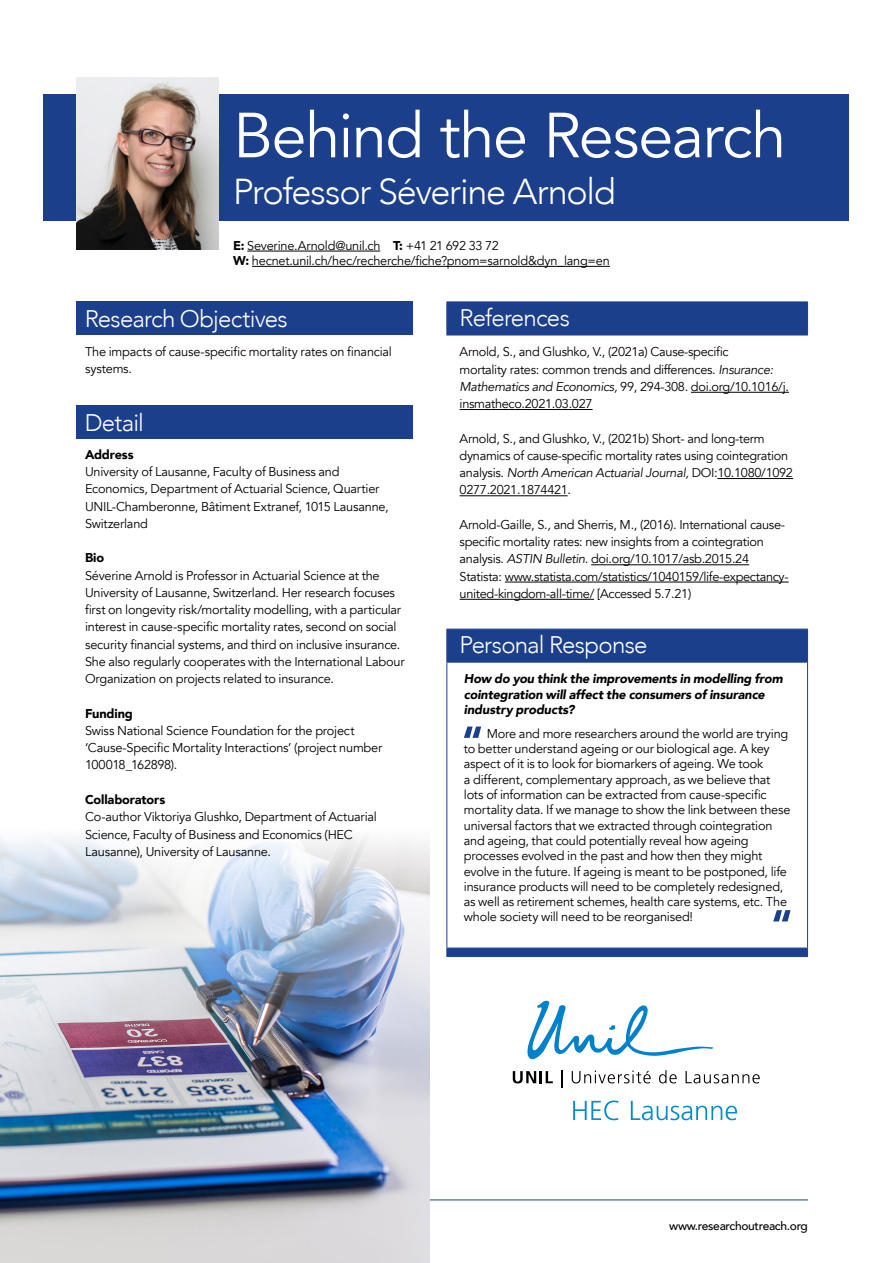
<style>
.page{position:relative;width:893px;height:1263px;background:#fff}
.page>*{position:absolute;margin:0;border:0;box-sizing:border-box;transform-origin:0 0}
.t1{font:63px "Avenir";letter-spacing:-.02em;color:#fff}
.t2{font:300 36px "Avenir";letter-spacing:-.035em;color:#fff}
.t3{font:300 24px "Avenir";letter-spacing:-.03em;color:#fff}
.t4{font:12.75px/17.2px "Avenir";letter-spacing:-.02em;color:#000}
.t5{font:italic 900 12.75px/15.3px "Avenir";letter-spacing:-.01em;color:#000}
.t6{font:900 12.75px "Avenir";letter-spacing:-.01em;color:#000}
.t7{font:500 12px "Avenir";letter-spacing:-.025em;color:#000}
.s1{font-weight:900}
.s2{font-style:italic}
</style>
<div class="page">
<hr style="left:85px;top:1199px;width:723px;height:1px;background:#1c3f8b">
<div style="left:44px;top:94px;width:805px;height:127px;background:#1c3f8b"></div>
<img style="left:0;top:838px;width:429px;height:425px">
<img style="left:76px;top:77px;width:142px;height:173px">
<hr style="left:247px;top:251px;width:133px;height:1px;background:#000">
<hr style="left:252px;top:266px;width:358px;height:1px;background:#000">
<div style="left:447px;top:303px;width:360px;height:653px;background:#1c3f8b"></div>
<svg style="left:447px;top:336px;width:360px;height:612px"></svg>
<hr style="left:446px;top:302px;width:1px;height:33px;background:#1c3f8b">
<hr style="left:446px;top:302px;width:362px;height:1px;background:#1c3f8b">
<hr style="left:807px;top:302px;width:1px;height:33px;background:#1c3f8b">
<hr style="left:446px;top:335px;width:362px;height:1px;background:#1c3f8b">
<hr style="left:446px;top:629px;width:1px;height:33px;background:#1c3f8b">
<hr style="left:446px;top:629px;width:362px;height:1px;background:#1c3f8b">
<hr style="left:807px;top:629px;width:1px;height:33px;background:#1c3f8b">
<hr style="left:446px;top:662px;width:1px;height:286px;background:#1c3f8b">
<hr style="left:446px;top:662px;width:362px;height:1px;background:#1c3f8b">
<hr style="left:807px;top:662px;width:1px;height:286px;background:#1c3f8b">
<hr style="left:446px;top:948px;width:362px;height:1px;background:#1c3f8b">
<hr style="left:446px;top:956px;width:362px;height:1px;background:#1c3f8b">
<hr style="left:691px;top:392px;width:98px;height:1px;background:#000">
<hr style="left:460px;top:409px;width:133px;height:1px;background:#000">
<hr style="left:717px;top:478px;width:76px;height:1px;background:#000">
<hr style="left:460px;top:495px;width:108px;height:1px;background:#000">
<hr style="left:591px;top:564px;width:158px;height:1px;background:#000">
<hr style="left:505px;top:582px;width:284px;height:1px;background:#000">
<hr style="left:460px;top:599px;width:134px;height:1px;background:#000">
<svg style="left:464px;top:726px;width:17px;height:12px"></svg>
<svg style="left:773px;top:910px;width:17px;height:11px"></svg>
<div style="left:76px;top:405px;width:336px;height:33px;background:#1c3f8b"></div>
<div style="left:76px;top:302px;width:336px;height:33px;background:#1c3f8b"></div>
<svg style="left:573px;top:1100px;width:45px;height:20px"></svg>
<svg style="left:631px;top:1101px;width:106px;height:19px"></svg>
<svg style="left:527px;top:1001px;width:187px;height:59px"></svg>
<svg style="left:513px;top:1071px;width:40px;height:12px"></svg>
<svg style="left:561px;top:1070px;width:1px;height:17px"></svg>
<svg style="left:572px;top:1070px;width:79px;height:13px"></svg>
<svg style="left:659px;top:1070px;width:18px;height:13px"></svg>
<svg style="left:686px;top:1071px;width:74px;height:12px"></svg>
<h1 class="t1" style="left:233px;top:98px;width:555px">Behind the Research</h1>
<h2 class="t2" style="left:233px;top:170px;width:384px">Professor Séverine Arnold</h2>
<p class="t4" style="left:233px;top:238px;width:378px;line-height:15.3px"><span class="s1">E:</span> Severine.Arnold@unil.ch <span class="s1">T:</span> +41 21 692 33 72<br><span class="s1">W:</span> hecnet.unil.ch/hec/recherche/fiche?pnom=sarnold&amp;dyn_lang=en</p>
<h3 class="t3" style="left:460px;top:304px;width:112px">References</h3>
<p class="t4" style="left:460px;top:343px;width:331px">Arnold, S., and Glushko, V., (2021a) Cause-specific<br>mortality rates: common trends and differences. <span class="s2">Insurance:<br>Mathematics and Economics,</span> 99, 294-308. doi.org/10.1016/j. insmatheco.2021.03.027</p>
<p class="t4" style="left:460px;top:430px;width:335px">Arnold, S., and Glushko, V., (2021b) Short- and long-term dynamics of cause-specific mortality rates using cointegration analysis. <span class="s2">North American Actuarial Journal,</span> DOI:10.1080/1092<br>0277.2021.1874421.</p>
<p class="t4" style="left:460px;top:516px;width:331px">Arnold-Gaille, S., and Sherris, M., (2016). International cause&shy;specific mortality rates: new insights from a cointegration analysis. <span class="s2">ASTIN Bulletin.</span> doi.org/10.1017/asb.2015.24<br>Statista: www.statista.com/statistics/1040159/life-expectancy&shy;united-kingdom-all-time/ [Accessed 5.7.21)</p>
<h3 class="t3" style="left:460px;top:631px;width:189px">Personal Response</h3>
<p class="t5" style="left:464px;top:671px;width:320px">How do you think the improvements in modelling from cointegration will affect the consumers of insurance industry products?</p>
<p class="t4" style="left:464px;top:726px;width:328px;line-height:15.3px;text-indent:23px">More and more researchers around the world are trying to better understand ageing or our biological age. A key aspect of it is to look for biomarkers of ageing. We took<br>a different, complementary approach, as we believe that lots of information can be extracted from cause-specific mortality data. If we manage to show the link between these universal factors that we extracted through cointegration and ageing, that could potentially reveal how ageing processes evolved in the past and how then they might evolve in the future. If ageing is meant to be postponed, life insurance products will need to be completely redesigned, as well as retirement schemes, health care systems, etc. The whole society will need to be reorganised!</p>
<h3 class="t3" style="left:85px;top:305px;width:204px">Research Objectives</h3>
<p class="t4" style="left:85px;top:343px;width:308px">The impacts of cause-specific mortality rates on financial systems.</p>
<h3 class="t3" style="left:85px;top:408px;width:61px">Detail</h3>
<p class="t6" style="left:85px;top:444px;width:50px">Address</p>
<p class="t4" style="left:85px;top:463px;width:305px">University of Lausanne, Faculty of Business and Economics, Department of Actuarial Science, Quartier UNIL-Chamberonne, Bâtiment Extranef, 1015 Lausanne, Switzerland</p>
<p class="t6" style="left:85px;top:547px;width:21px">Bio</p>
<p class="t4" style="left:85px;top:567px;width:321px">Séverine Arnold is Professor in Actuarial Science at the University of Lausanne, Switzerland. Her research focuses first on longevity risk/mortality modelling, with a particular interest in cause-specific mortality rates, second on social security financial systems, and third on inclusive insurance.<br>She also regularly cooperates with the International Labour Organization on projects related to insurance.</p>
<p class="t6" style="left:85px;top:702px;width:49px">Funding</p>
<p class="t4" style="left:85px;top:722px;width:299px">Swiss National Science Foundation for the project ‘Cause-Specific Mortality Interactions’ (project number<br>100018_162898).</p>
<p class="t6" style="left:85px;top:789px;width:82px">Collaborators</p>
<p class="t4" style="left:85px;top:808px;width:293px">Co-author Viktoriya Glushko, Department of Actuarial<br>Science, Faculty of Business and Economics (HEC<br>Lausanne), University of Lausanne.</p>
<p class="t7" style="left:669px;top:1215px;width:140px">www.researchoutreach.org</p>
</div>
